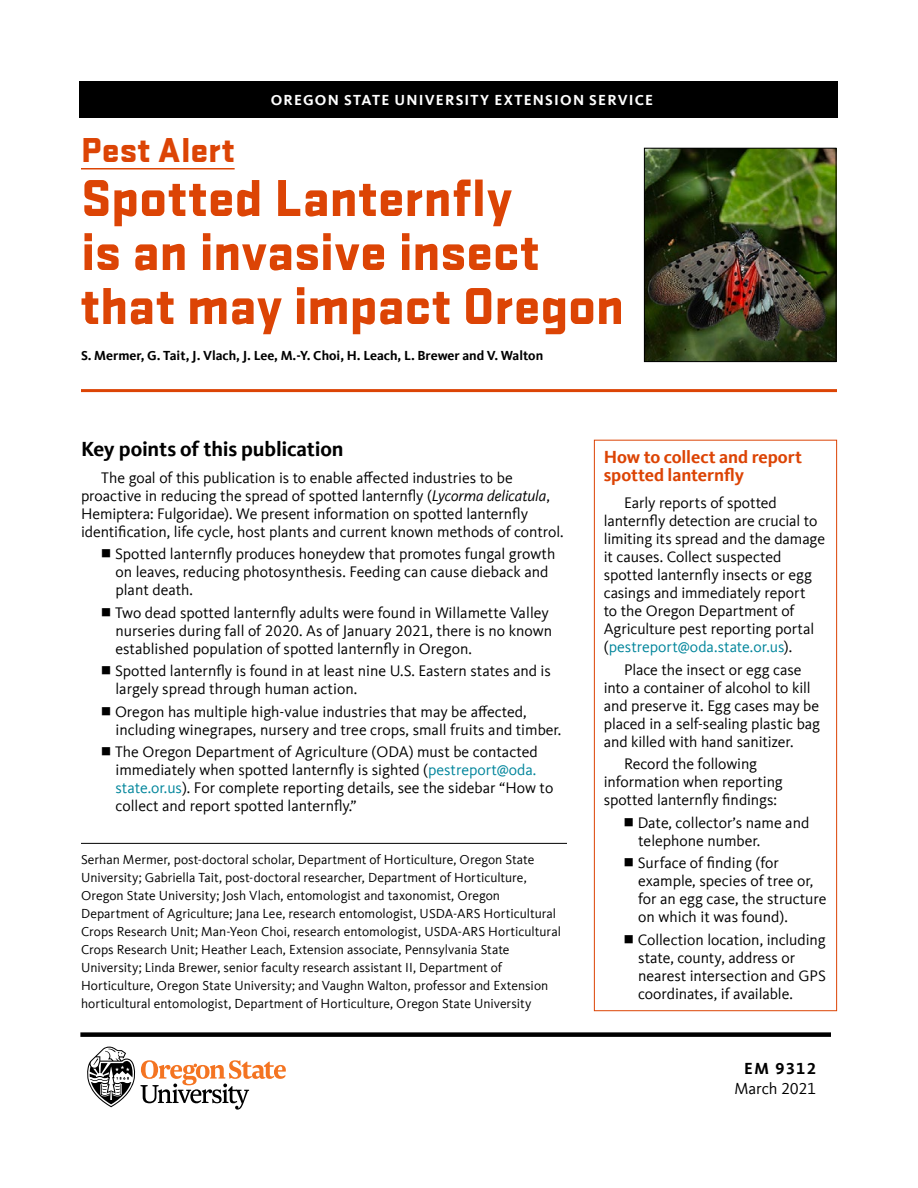
<style>
.page{position:relative;width:918px;height:1188px;background:#fff}
.page>*{position:absolute;margin:0;border:0;box-sizing:border-box;transform-origin:0 0}
.Title_EESC{font:900 54px/54px "Stratum 2";letter-spacing:-.005em;color:#dc4405}
.Title_EESC-2{font:900 36px "Stratum 2";letter-spacing:.015em;color:#dc4405}
.Subhead_14{font:700 21px "Kievit Offc";letter-spacing:-.01em;color:#000}
.Subhead_12{font:700 18px/18px "Kievit Offc";letter-spacing:-.005em;color:#dc4405}
.Pub_number{font:16.5px "Kievit Offc";letter-spacing:-.01em;color:#000}
.Pub_number-2{font:700 16.5px "Kievit Offc";letter-spacing:.095em;color:#000}
.Body_Text1{font:15.75px/18px "Kievit Offc";color:#000}
.OSUES_header{font:700 15px "Kievit Offc";letter-spacing:.08em;color:#fff}
.Author_affiliations{font:13.5px/18px "Kievit Offc";color:#000}
.Authors{font:700 13.5px "Kievit Offc";color:#000}
.s1{font-style:italic}
.s2{color:#00859b}
</style>
<div class="page">
<div style="left:80px;top:81px;width:758px;height:37px;background:#000"></div>
<svg style="left:87px;top:1046px;width:199px;height:64px"></svg>
<div style="left:80px;top:1032px;width:751px;height:5px;background:#000"></div>
<hr style="left:81px;top:843px;width:486px;height:1px;background:#000">
<hr style="left:81px;top:168px;width:154px;height:2px;background:#dc4405">
<div style="left:594px;top:440px;width:243px;height:571px;border:1px solid #dc4405"></div>
<img style="left:646px;top:150px;width:188px;height:210px">
<div style="left:644px;top:148px;width:192px;height:214px;border:1px solid #000"></div>
<hr style="left:81px;top:389px;width:756px;height:3px;background:#dc4405">
<p class="OSUES_header" style="left:271px;top:91px;width:384px">OREGON STATE UNIVERSITY EXTENSION SERVICE</p>
<p class="Title_EESC-2" style="left:81px;top:124px;width:155px">Pest Alert</p>
<p class="Title_EESC" style="left:81px;top:168px;width:545px">Spotted Lanternfly<br>is an invasive insect that may impact Oregon</p>
<p class="Authors" style="left:81px;top:348px;width:464px">S. Mermer, G. Tait, J. Vlach, J. Lee, M.-Y. Choi, H. Leach, L. Brewer and V. Walton</p>
<h3 class="Subhead_14" style="left:81px;top:436px;width:264px">Key points of this publication</h3>
<p class="Body_Text1" style="left:81px;top:469px;width:484px;text-indent:20px">The goal of this publication is to enable affected industries to be proactive in reducing the spread of spotted lanternfly (<span class="s1">Lycorma delicatula</span>, Hemiptera: Fulgoridae). We present information on spotted lanternfly identification, life cycle, host plants and current known methods of control.</p>
<p class="Body_Text1" style="left:115px;top:545px;width:442px">Spotted lanternfly produces honeydew that promotes fungal growth on leaves, reducing photosynthesis. Feeding can cause dieback and plant death.</p>
<p class="Body_Text1" style="left:115px;top:604px;width:439px">Two dead spotted lanternfly adults were found in Willamette Valley nurseries during fall of 2020. As of January 2021, there is no known established population of spotted lanternfly in Oregon.</p>
<p class="Body_Text1" style="left:115px;top:662px;width:437px">Spotted lanternfly is found in at least nine U.S. Eastern states and is largely spread through human action.</p>
<p class="Body_Text1" style="left:115px;top:703px;width:448px">Oregon has multiple high-value industries that may be affected, including winegrapes, nursery and tree crops, small fruits and timber.</p>
<p class="Body_Text1" style="left:115px;top:743px;width:440px">The Oregon Department of Agriculture (ODA) must be contacted immediately when spotted lanternfly is sighted (<span class="s2">pestreport@oda. state.or.us</span>). For complete reporting details, see the sidebar “How to collect and report spotted lanternfly.”</p>
<p class="Author_affiliations" style="left:81px;top:851px;width:481px">Serhan Mermer, post-doctoral scholar, Department of Horticulture, Oregon State University; Gabriella Tait, post-doctoral researcher, Department of Horticulture, Oregon State University; Josh Vlach, entomologist and taxonomist, Oregon Department of Agriculture; Jana Lee, research entomologist, USDA-ARS Horticultural Crops Research Unit; Man-Yeon Choi, research entomologist, USDA-ARS Horticultural Crops Research Unit; Heather Leach, Extension associate, Pennsylvania State University; Linda Brewer, senior faculty research assistant II, Department of Horticulture, Oregon State University; and Vaughn Walton, professor and Extension horticultural entomologist, Department of Horticulture, Oregon State University</p>
<p class="Subhead_12" style="left:604px;top:448px;width:200px">How to collect and report spotted lanternfly</p>
<p class="Body_Text1" style="left:604px;top:494px;width:223px;text-indent:20px">Early reports of spotted lanternfly detection are crucial to limiting its spread and the damage it causes. Collect suspected spotted lanternfly insects or egg casings and immediately report<br>to the Oregon Department of<br>Agriculture pest reporting portal (<span class="s2">pestreport@oda.state.or.us</span>).</p>
<p class="Body_Text1" style="left:604px;top:661px;width:218px;text-indent:20px">Place the insect or egg case into a container of alcohol to kill and preserve it. Egg cases may be placed in a self-sealing plastic bag and killed with hand sanitizer.</p>
<p class="Body_Text1" style="left:604px;top:755px;width:181px;text-align:center">Record the following information when reporting spotted lanternfly findings:</p>
<p class="Body_Text1" style="left:638px;top:814px;width:173px">Date, collector’s name and telephone number.</p>
<p class="Body_Text1" style="left:638px;top:854px;width:190px">Surface of finding (for example, species of tree or, for an egg case, the structure on which it was found).</p>
<p class="Body_Text1" style="left:638px;top:931px;width:190px">Collection location, including state, county, address or nearest intersection and GPS coordinates, if available.</p>
<p class="Pub_number-2" style="left:744px;top:1059px;width:74px">EM 9312</p>
<p class="Pub_number" style="left:734px;top:1079px;width:83px">March 2021</p>
</div>
